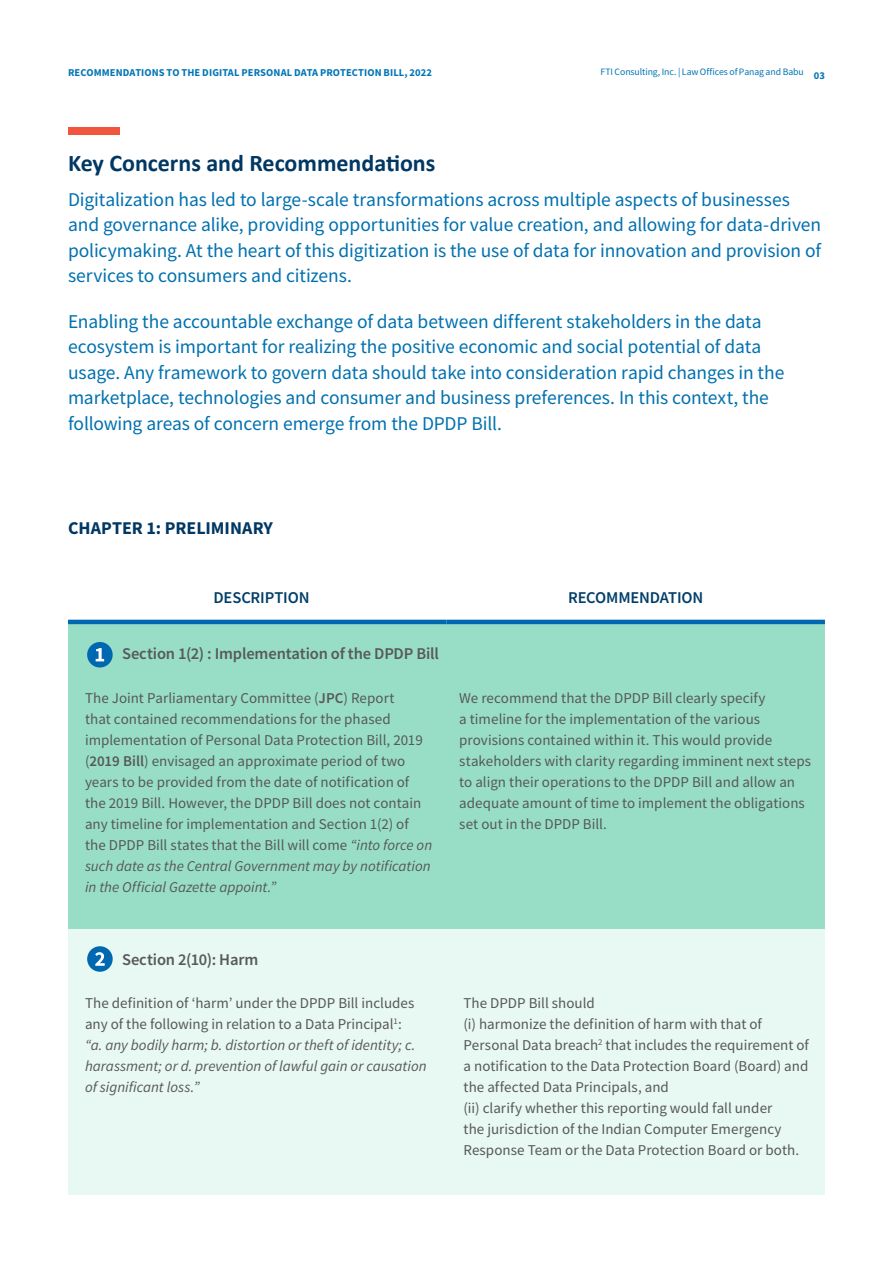
<style>
.page{position:relative;width:893px;height:1263px;background:#fff}
.page>*{position:absolute;margin:0;border:0;box-sizing:border-box;transform-origin:0 0}
.Heading_1{font:700 24px "Calibri";color:#003763}
.Intro{font:19.5px/25.5px "Source Sans Pro";letter-spacing:-.005em;color:#0071af}
.Bio_Name{font:700 18px "Source Sans Pro";color:#003763}
.Subhead{font:600 16.5px "Source Sans Pro";letter-spacing:-.01em;color:#58595b}
.Subhead-2{font:600 16.5px "Source Sans Pro";letter-spacing:-.01em;color:#003e69}
.Info_Dash{font:15px/21px "Source Sans Pro";letter-spacing:.005em;color:#57585a}
.Info_Dash-2{font:italic 15px/21px "Source Sans Pro";color:#57585a}
.Running_head_dark_bl{font:700 10.5px "Source Sans Pro";letter-spacing:.01em;color:#0075b6}
.Boilerplate{font:9.75px "Source Sans Pro";letter-spacing:-.01em;color:#0075b6}
.s1{font-weight:600}
.s2{font-style:italic}
.s3{font-style:normal}
</style>
<div class="page">
<div style="left:68px;top:128px;width:51px;height:7px;background:#f0553e"></div>
<div style="left:68px;top:624px;width:757px;height:305px;background:#98dec6"></div>
<div style="left:68px;top:929px;width:757px;height:266px;background:#e8f8f2"></div>
<hr style="left:68px;top:620px;width:378px;height:4px;background:#0067b1">
<hr style="left:446px;top:620px;width:379px;height:4px;background:#0067b1">
<div style="left:87px;top:642px;width:26px;height:25px;background:#0067b1;border-radius:50%"></div>
<svg style="left:96px;top:648px;width:8px;height:13px"></svg>
<div style="left:87px;top:946px;width:26px;height:26px;background:#0067b1;border-radius:50%"></div>
<svg style="left:95px;top:952px;width:10px;height:14px"></svg>
<p class="Boilerplate" style="left:600px;top:66px;width:205px">FTI Consulting, Inc. | Law Offices of Panag and Babu</p>
<p class="Running_head_dark_bl" style="left:68px;top:65px;width:365px">RECOMMENDATIONS TO THE DIGITAL PERSONAL DATA PROTECTION BILL, 2022</p>
<p class="Running_head_dark_bl" style="left:814px;top:68px;width:13px">03</p>
<p class="Heading_1" style="left:68px;top:146px;width:369px">Key Concerns and Recommendations</p>
<p class="Intro" style="left:68px;top:186px;width:755px">Digitalization has led to large-scale transformations across multiple aspects of businesses and governance alike, providing opportunities for value creation, and allowing for data-driven policymaking. At the heart of this digitization is the use of data for innovation and provision of services to consumers and citizens.</p>
<p class="Intro" style="left:68px;top:309px;width:718px">Enabling the accountable exchange of data between different stakeholders in the data ecosystem is important for realizing the positive economic and social potential of data usage. Any framework to govern data should take into consideration rapid changes in the marketplace, technologies and consumer and business preferences. In this context, the following areas of concern emerge from the DPDP Bill.</p>
<p class="Bio_Name" style="left:68px;top:516px;width:207px">CHAPTER 1: PRELIMINARY</p>
<p class="Subhead-2" style="left:213px;top:586px;width:98px">DESCRIPTION</p>
<p class="Subhead-2" style="left:568px;top:586px;width:137px">RECOMMENDATION</p>
<p class="Subhead" style="left:122px;top:643px;width:318px">Section 1(2) : Implementation of the DPDP Bill</p>
<p class="Info_Dash" style="left:85px;top:687px;width:349px">The Joint Parliamentary Committee (<span class="s1">JPC</span>) Report<br>that contained recommendations for the phased implementation of Personal Data Protection Bill, 2019 (<span class="s1">2019 Bill</span>) envisaged an approximate period of two years to be provided from the date of notification of the 2019 Bill. However, the DPDP Bill does not contain any timeline for implementation and Section 1(2) of the DPDP Bill states that the Bill will come <span class="s2">“into force on such date as the Central Government may by notification in the Official Gazette appoint.”</span></p>
<p class="Info_Dash" style="left:459px;top:687px;width:353px">We recommend that the DPDP Bill clearly specify<br>a timeline for the implementation of the various provisions contained within it. This would provide stakeholders with clarity regarding imminent next steps to align their operations to the DPDP Bill and allow an adequate amount of time to implement the obligations set out in the DPDP Bill.</p>
<p class="Subhead" style="left:122px;top:949px;width:138px">Section 2(10): Harm</p>
<p class="Info_Dash-2" style="left:85px;top:993px;width:343px"><span class="s3">The definition of ‘harm’ under the DPDP Bill includes any of the following in relation to a Data Principal</span><sup>1</sup><span class="s3">:<br></span>“a. any bodily harm; b. distortion or theft of identity; c. harassment; or d. prevention of lawful gain or causation of significant loss.”</p>
<p class="Info_Dash" style="left:463px;top:993px;width:347px">The DPDP Bill should<br>(i) harmonize the definition of harm with that of Personal Data breach<sup>2</sup> that includes the requirement of a notification to the Data Protection Board (Board) and the affected Data Principals, and<br>(ii) clarify whether this reporting would fall under<br>the jurisdiction of the Indian Computer Emergency Response Team or the Data Protection Board or both.</p>
</div>
